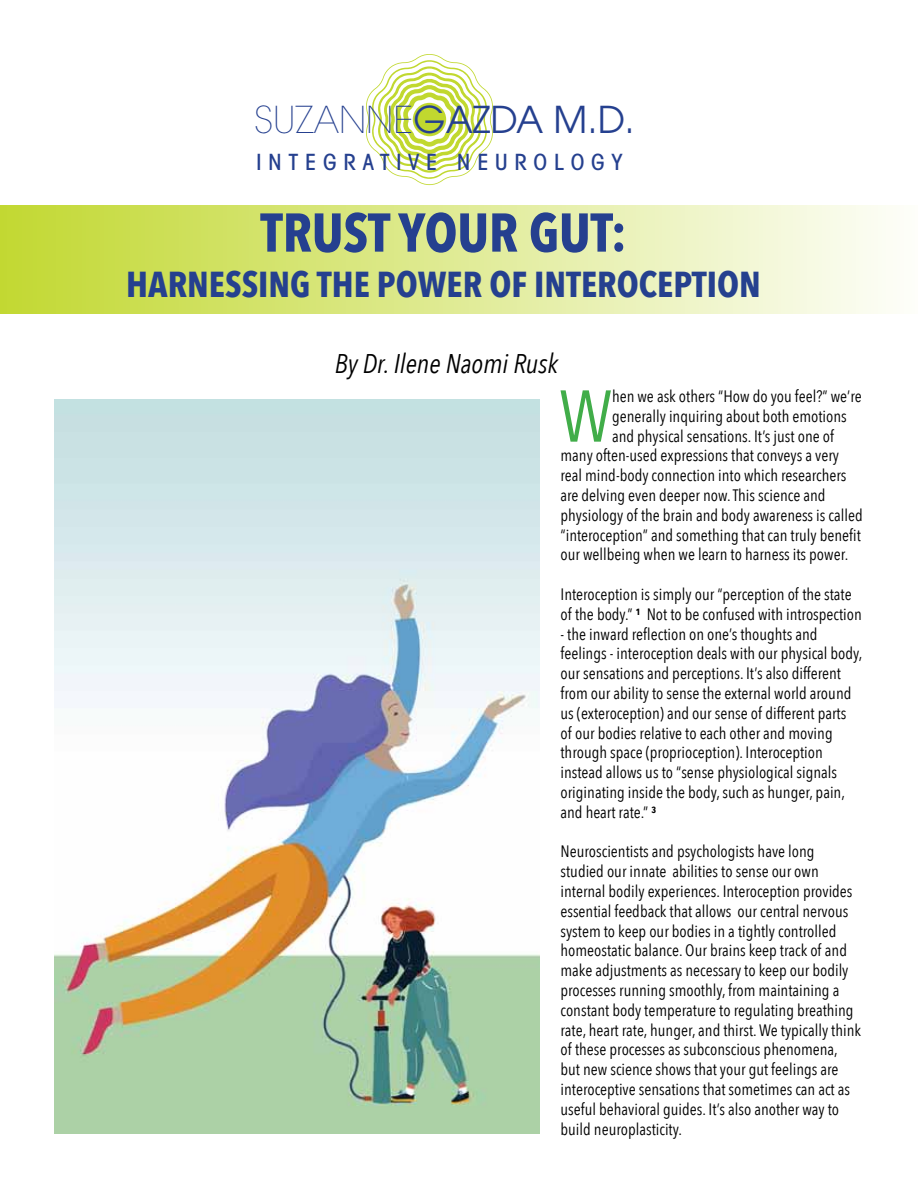
<style>
.page{position:relative;width:918px;height:1188px;background:#fff}
.page>*{position:absolute;margin:0;border:0;box-sizing:border-box;transform-origin:0 0}
.t1{font:72.45px "Avenir Next Condensed";color:#41ad49}
.t2{font:700 54px "Avenir Next Condensed";color:#25408f}
.t3{font:36.75px "Avant Garde";color:#25408f}
.t4{font:700 36px "Avenir Next Condensed";color:#25408f}
.t5{font:italic 27px "Avenir Next Condensed";color:#000}
.t6{font:500 condensed 22.35px "Avant Garde";letter-spacing:.3em;color:#25408f}
.t7{font:16.5px/19.8px "Avenir Next Condensed";color:#000}
.s1{font-weight:200}
</style>
<div class="page">
<img style="left:54px;top:400px;width:486px;height:734px">
<div style="left:0;top:205px;width:918px;height:108px;background:linear-gradient(to right,#c2d832,#fdfefa)"></div>
<svg style="left:366px;top:54px;width:127px;height:132px"></svg>
<h3 class="t3" style="left:254px;top:98px;width:382px"><span class="s1">SUZANNE</span>GAZDA M.D.</h3>
<h3 class="t6" style="left:256px;top:148px;width:368px">INTEGRATIVE NEUROLOGY</h3>
<h2 class="t2" style="left:260px;top:200px;width:368px">TRUST YOUR GUT:</h2>
<h3 class="t4" style="left:126px;top:262px;width:636px">HARNESSING THE POWER OF INTEROCEPTION</h3>
<h3 class="t5" style="left:335px;top:347px;width:225px">By Dr. Ilene Naomi Rusk</h3>
<h1 class="t1" style="left:559px;top:354px;width:54px">W</h1>
<p class="t7" style="left:612px;top:386px;width:251px">hen we ask others “How do you feel?” we’re</p>
<p class="t7" style="left:612px;top:405px;width:236px">generally inquiring about both emotions</p>
<p class="t7" style="left:612px;top:425px;width:223px">and physical sensations. It’s just one of</p>
<p class="t7" style="left:561px;top:445px;width:280px">many often-used expressions that conveys a very</p>
<p class="t7" style="left:561px;top:465px;width:288px">real mind-body connection into which researchers</p>
<p class="t7" style="left:561px;top:485px;width:266px">are delving even deeper now. This science and</p>
<p class="t7" style="left:561px;top:504px;width:304px">physiology of the brain and body awareness is called</p>
<p class="t7" style="left:561px;top:524px;width:302px">“interoception” and something that can truly benefit</p>
<p class="t7" style="left:561px;top:544px;width:289px">our wellbeing when we learn to harness its power.</p>
<p class="t7" style="left:561px;top:584px;width:303px">Interoception is simply our “perception of the state of the body.” <sup>1</sup> Not to be confused with introspection</p>
<p class="t7" style="left:561px;top:623px;width:303px">- the inward reflection on one’s thoughts and feelings - interoception deals with our physical body, our sensations and perceptions. It’s also different from our ability to sense the external world around us (exteroception) and our sense of different parts<br>of our bodies relative to each other and moving through space (proprioception). Interoception instead allows us to “sense physiological signals originating inside the body, such as hunger, pain, and heart rate.” <sup>3</sup></p>
<p class="t7" style="left:561px;top:841px;width:302px">Neuroscientists and psychologists have long studied our innate abilities to sense our own internal bodily experiences. Interoception provides essential feedback that allows our central nervous system to keep our bodies in a tightly controlled homeostatic balance. Our brains keep track of and make adjustments as necessary to keep our bodily processes running smoothly, from maintaining a constant body temperature to regulating breathing rate, heart rate, hunger, and thirst. We typically think of these processes as subconscious phenomena, but new science shows that your gut feelings are interoceptive sensations that sometimes can act as useful behavioral guides. It’s also another way to build neuroplasticity.</p>
</div>
